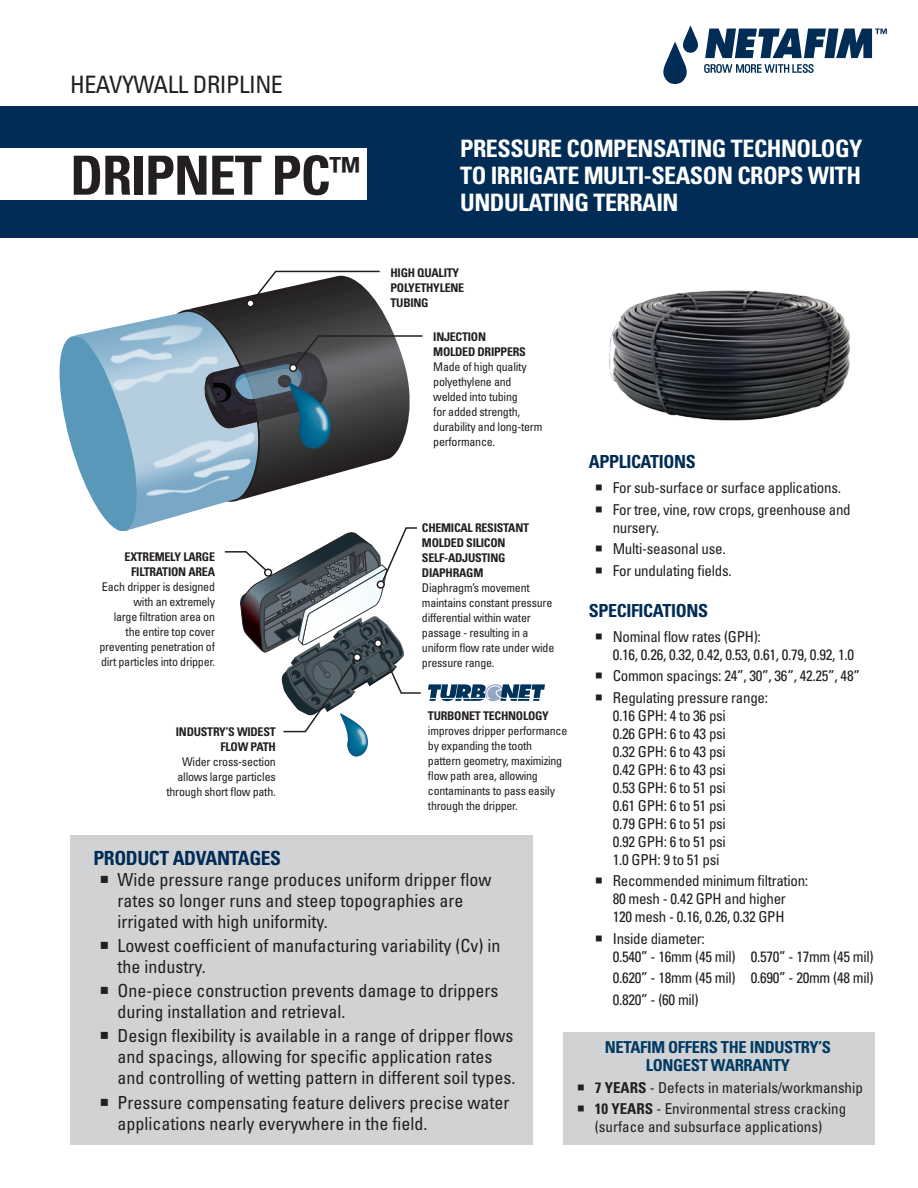
<style>
.page{position:relative;width:918px;height:1188px;background:#fff}
.page>*{position:absolute;margin:0;border:0;box-sizing:border-box;transform-origin:0 0}
.t1{font:700 condensed 54px "Univers LT Std";letter-spacing:-.02em;color:#231f20}
.t2{font:700 condensed 24px/27px "Univers LT Std";letter-spacing:-.02em;color:#fff;text-align:justify}
.t3{font:condensed 24px "Univers LT Std";letter-spacing:-.02em;color:#231f20}
.t4{font:700 condensed 19.5px "Univers LT Std";letter-spacing:-.02em;color:#002c55}
.t5{font:condensed 18px/21px "Univers LT Std";color:#231f20}
.t6{font:700 condensed 18px "Univers LT Std";letter-spacing:-.02em;color:#002c55}
.t7{font:700 condensed 16.5px/18px "Univers LT Std";letter-spacing:-.02em;color:#003a62;text-align:center}
.t8{font:condensed 15px/18px "Univers LT Std";letter-spacing:-.02em;color:#231f20}
.t9{font:condensed 15px/18px "Univers LT Std";color:#231f20;text-align:center}
.t10{font:condensed 12px/15px "Univers LT Std";letter-spacing:-.02em;color:#231f20}
.t11{font:700 condensed 12px/15px "Univers LT Std";letter-spacing:-.02em;color:#231f20}
.s1{font-weight:700}
</style>
<div class="page">
<div style="left:70px;top:835px;width:463px;height:309px;background:#d1d2d4"></div>
<div style="left:0;top:107px;width:918px;height:131px;background:#002c55"></div>
<div style="left:0;top:148px;width:366px;height:52px;background:#fff"></div>
<svg style="left:705px;top:29px;width:182px;height:29px"></svg>
<svg style="left:663px;top:25px;width:35px;height:59px"></svg>
<svg style="left:704px;top:64px;width:110px;height:9px"></svg>
<svg style="left:59px;top:270px;width:486px;height:487px"></svg>
<div style="left:247px;top:300px;width:7px;height:7px;background:#fff;border-radius:50%"></div>
<div style="left:246px;top:299px;width:9px;height:9px;border:2px solid #231f20;border-radius:50%"></div>
<img style="left:609px;top:290px;width:241px;height:131px">
<div style="left:563px;top:1032px;width:311px;height:112px;background:#d1d2d4"></div>
<p class="t3" style="left:70px;top:69px;width:214px">HEAVYWALL DRIPLINE</p>
<p class="t1" style="left:70px;top:142px;width:292px">DRIPNET PC<sup>™</sup></p>
<p class="t2" style="left:460px;top:134px;width:404px">PRESSURE COMPENSATING TECHNOLOGY TO IRRIGATE MULTI-SEASON CROPS WITH UNDULATING TERRAIN</p>
<p class="t11" style="left:391px;top:265px;width:75px">HIGH QUALITY<br>POLYETHYLENE<br>TUBING</p>
<p class="t11" style="left:433px;top:329px;width:94px">INJECTION<br>MOLDED DRIPPERS</p>
<p class="t10" style="left:433px;top:359px;width:111px">Made of high quality polyethylene and welded into tubing<br>for added strength, durability and long-term performance.</p>
<p class="t10" style="left:99px;top:549px;width:117px;text-align:right"><span class="s1">EXTREMELY LARGE<br>FILTRATION AREA<br></span>Each dripper is designed with an extremely<br>large filtration area on the entire top cover preventing penetration of dirt particles into dripper.</p>
<p class="t11" style="left:176px;top:724px;width:102px;text-align:right">INDUSTRY’S WIDEST<br>FLOW PATH</p>
<p class="t10" style="left:166px;top:754px;width:111px;text-align:right">Wider cross-section allows large particles through short flow path.</p>
<p class="t11" style="left:422px;top:520px;width:109px">CHEMICAL RESISTANT<br>MOLDED SILICON<br>SELF-ADJUSTING<br>DIAPHRAGM</p>
<p class="t10" style="left:422px;top:580px;width:134px">Diaphragm’s movement maintains constant pressure differential within water passage - resulting in a uniform flow rate under wide pressure range.</p>
<p class="t10" style="left:428px;top:708px;width:141px"><span class="s1">TURBONET TECHNOLOGY </span>improves dripper performance by expanding the tooth pattern geometry, maximizing flow path area, allowing contaminants to pass easily through the dripper.</p>
<p class="t4" style="left:93px;top:846px;width:189px">PRODUCT ADVANTAGES</p>
<p class="t5" style="left:117px;top:869px;width:375px;text-indent:-18px">○ Wide pressure range produces uniform dripper flow rates so longer runs and steep topographies are irrigated with high uniformity.</p>
<p class="t5" style="left:117px;top:935px;width:384px;text-indent:-18px">○ Lowest coefficient of manufacturing variability (Cv) in the industry.</p>
<p class="t5" style="left:117px;top:980px;width:382px;text-indent:-18px">○ One-piece construction prevents damage to drippers during installation and retrieval.</p>
<p class="t5" style="left:117px;top:1025px;width:399px;text-indent:-18px">○ Design flexibility is available in a range of dripper flows and spacings, allowing for specific application rates and controlling of wetting pattern in different soil types.</p>
<p class="t5" style="left:117px;top:1092px;width:393px;text-indent:-18px">○ Pressure compensating feature delivers precise water applications nearly everywhere in the field.</p>
<p class="t6" style="left:589px;top:451px;width:108px">APPLICATIONS</p>
<p class="t8" style="left:595px;top:479px;width:248px">○ For sub-surface or surface applications.</p>
<p class="t8" style="left:613px;top:500px;width:239px;text-indent:-18px">○ For tree, vine, row crops, greenhouse and nursery.</p>
<p class="t8" style="left:595px;top:540px;width:132px">○ Multi-seasonal use.</p>
<p class="t8" style="left:595px;top:561px;width:138px">○ For undulating fields.</p>
<p class="t6" style="left:589px;top:599px;width:121px">SPECIFICATIONS</p>
<p class="t8" style="left:613px;top:627px;width:243px;text-indent:-18px">○ Nominal flow rates (GPH):<br>0.16, 0.26, 0.32, 0.42, 0.53, 0.61, 0.79, 0.92, 1.0</p>
<p class="t8" style="left:595px;top:667px;width:267px">○ Common spacings: 24”, 30”, 36”, 42.25”, 48”</p>
<p class="t8" style="left:613px;top:688px;width:157px;text-indent:-18px">○ Regulating pressure range:<br>0.16 GPH: 4 to 36 psi<br>0.26 GPH: 6 to 43 psi<br>0.32 GPH: 6 to 43 psi<br>0.42 GPH: 6 to 43 psi<br>0.53 GPH: 6 to 51 psi<br>0.61 GPH: 6 to 51 psi<br>0.79 GPH: 6 to 51 psi<br>0.92 GPH: 6 to 51 psi<br>1.0 GPH: 9 to 51 psi</p>
<p class="t8" style="left:595px;top:872px;width:215px;text-align:center">○ Recommended minimum filtration:<br>80 mesh - 0.42 GPH and higher<br>120 mesh - 0.16, 0.26, 0.32 GPH</p>
<p class="t8" style="left:613px;top:929px;width:262px;text-indent:-18px">○ Inside diameter:<br>0.540” - 16mm (45 mil) 0.570” - 17mm (45 mil)</p>
<p class="t8" style="left:613px;top:969px;width:262px">0.620” - 18mm (45 mil) 0.690” - 20mm (48 mil)</p>
<p class="t8" style="left:613px;top:990px;width:87px">0.820” - (60 mil)</p>
<p class="t7" style="left:605px;top:1038px;width:228px">NETAFIM OFFERS THE INDUSTRY’S<br>LONGEST WARRANTY</p>
<p class="t9" style="left:577px;top:1079px;width:288px">○ <span class="s1">7 YEARS</span> - Defects in materials/workmanship</p>
<p class="t9" style="left:577px;top:1100px;width:271px">○ <span class="s1">10 YEARS</span> - Environmental stress cracking (surface and subsurface applications)</p>
</div>
